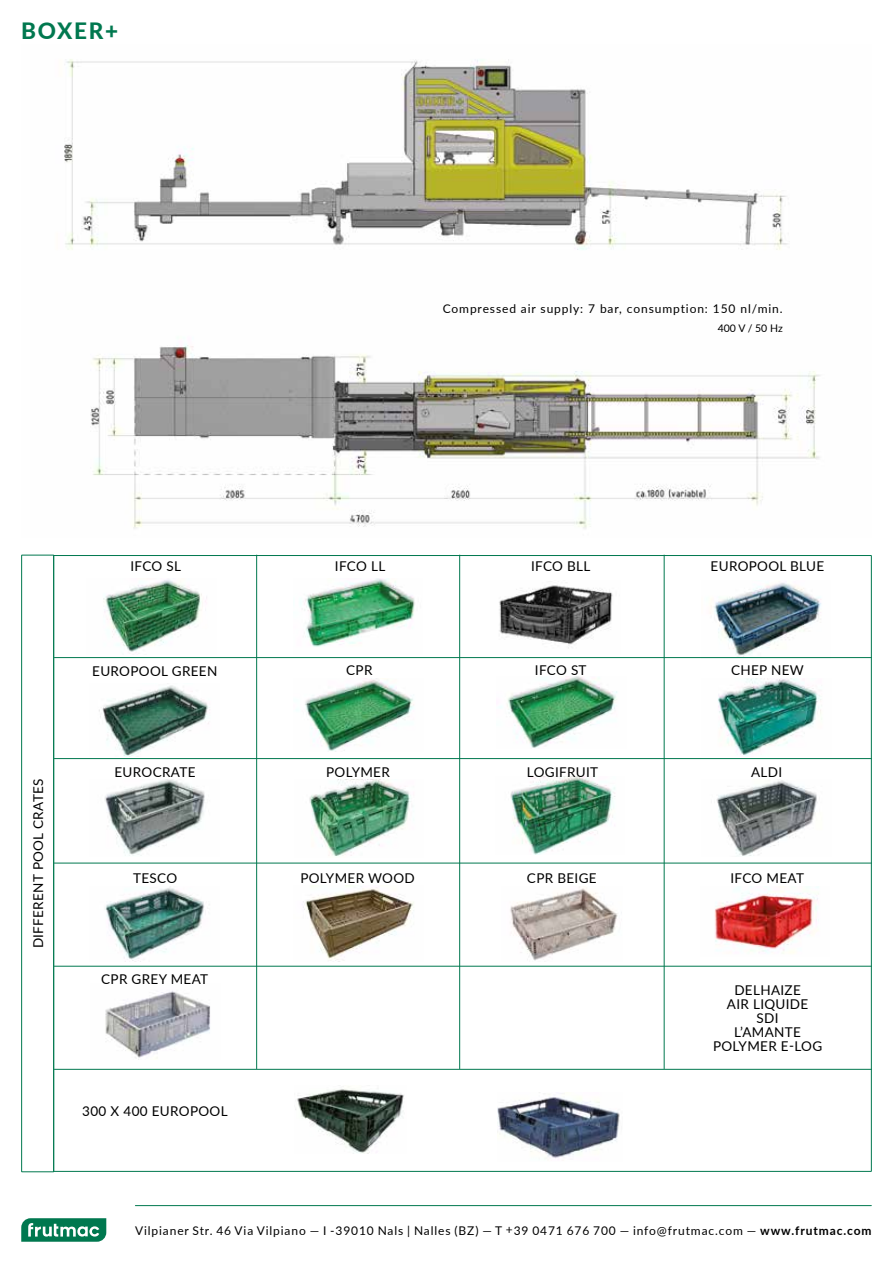
<style>
.page{position:relative;width:893px;height:1263px;background:#fff}
.page>*{position:absolute;margin:0;border:0;box-sizing:border-box;transform-origin:0 0}
.t1{font:800 22.5px "Lato";letter-spacing:.075em;color:#00784f}
.t2{font:13.5px/14.1px "Lato";letter-spacing:.025em;color:#000;text-align:center}
.t3{font:12px "Lato";letter-spacing:.075em;color:#000}
.t4{font:10.5px "Lato";color:#000}
.s1{font-weight:700}
</style>
<div class="page">
<img style="left:105px;top:887px;width:99px;height:75px">
<img style="left:510px;top:887px;width:108px;height:74px">
<img style="left:715px;top:887px;width:104px;height:67px">
<img style="left:105px;top:779px;width:100px;height:77px">
<img style="left:309px;top:779px;width:102px;height:77px">
<img style="left:510px;top:776px;width:105px;height:78px">
<img style="left:716px;top:780px;width:102px;height:76px">
<img style="left:99px;top:685px;width:111px;height:71px">
<img style="left:296px;top:678px;width:118px;height:74px">
<img style="left:499px;top:676px;width:118px;height:72px">
<img style="left:718px;top:678px;width:103px;height:78px">
<img style="left:103px;top:580px;width:104px;height:72px">
<img style="left:300px;top:578px;width:115px;height:69px">
<img style="left:499px;top:585px;width:114px;height:63px">
<img style="left:710px;top:583px;width:111px;height:74px">
<hr style="left:256px;top:555px;width:1px;height:514px;background:#00784f">
<hr style="left:459px;top:555px;width:1px;height:514px;background:#00784f">
<hr style="left:664px;top:555px;width:1px;height:514px;background:#00784f">
<img style="left:64px;top:59px;width:756px;height:470px">
<svg style="left:21px;top:1218px;width:85px;height:24px;background:#3a9777"></svg>
<hr style="left:135px;top:1205px;width:736px;height:1px;background:#00784f">
<div style="left:21px;top:555px;width:33px;height:617px;border:1px solid #00784f"></div>
<hr style="left:54px;top:758px;width:818px;height:1px;background:#00784f">
<hr style="left:54px;top:966px;width:818px;height:1px;background:#00784f">
<hr style="left:54px;top:657px;width:818px;height:1px;background:#00784f">
<hr style="left:54px;top:863px;width:818px;height:1px;background:#00784f">
<img style="left:295px;top:1089px;width:109px;height:64px">
<img style="left:498px;top:1093px;width:122px;height:66px">
<img style="left:303px;top:886px;width:111px;height:76px">
<img style="left:105px;top:991px;width:105px;height:67px">
<hr style="left:54px;top:1069px;width:818px;height:1px;background:#00784f">
<h1 class="t1" style="left:21px;top:14px;width:98px">BOXER+</h1>
<p class="t2" style="left:130px;top:558px;width:52px">IFCO SL</p>
<p class="t2" style="left:92px;top:663px;width:127px">EUROPOOL GREEN</p>
<p class="t3" style="left:443px;top:300px;width:341px">Compressed air supply: 7 bar, consumption: 150 nl/min.</p>
<p class="t2" style="left:335px;top:558px;width:52px">IFCO LL</p>
<p class="t2" style="left:531px;top:558px;width:61px">IFCO BLL</p>
<p class="t2" style="left:346px;top:663px;width:28px">CPR</p>
<p class="t2" style="left:535px;top:663px;width:53px">IFCO ST</p>
<p class="t4" style="left:718px;top:321px;width:66px">400 V / 50 Hz</p>
<p class="t2" style="left:711px;top:558px;width:115px">EUROPOOL BLUE</p>
<p class="t2" style="left:731px;top:663px;width:74px">CHEP NEW</p>
<p class="t2" style="left:31px;top:948px;width:171px;rotate:-90deg">DIFFERENT POOL CRATES</p>
<p class="t2" style="left:326px;top:764px;width:65px">POLYMER</p>
<p class="t2" style="left:527px;top:764px;width:73px">LOGIFRUIT</p>
<p class="t2" style="left:115px;top:764px;width:82px">EUROCRATE</p>
<p class="t2" style="left:751px;top:764px;width:33px">ALDI</p>
<p class="t2" style="left:133px;top:870px;width:46px">TESCO</p>
<p class="t2" style="left:300px;top:871px;width:116px">POLYMER WOOD</p>
<p class="t2" style="left:527px;top:871px;width:71px">CPR BEIGE</p>
<p class="t2" style="left:101px;top:971px;width:108px">CPR GREY MEAT</p>
<p class="t2" style="left:82px;top:1103px;width:147px">300 X 400 EUROPOOL</p>
<p class="t2" style="left:730px;top:871px;width:75px">IFCO MEAT</p>
<p class="t2" style="left:713px;top:982px;width:111px">DELHAIZE<br>AIR LIQUIDE<br>SDI<br>L’AMANTE<br>POLYMER E-LOG</p>
<p class="t3" style="left:135px;top:1222px;width:738px">Vilpianer Str. 46 Via Vilpiano — I -39010 Nals | Nalles (BZ) — T +39 0471 676 700 — info@frutmac.com — <span class="s1">www.frutmac.com</span></p>
</div>
